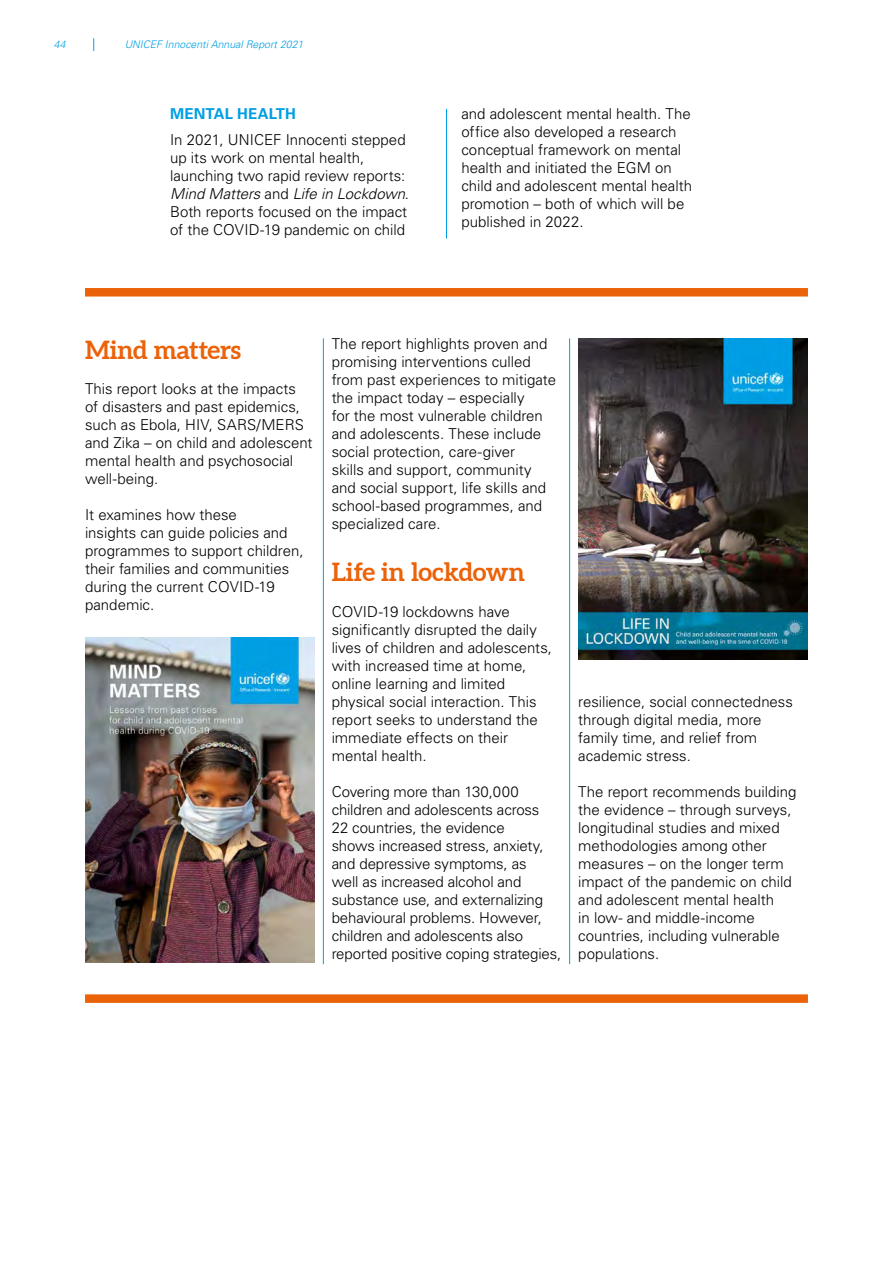
<style>
.page{position:relative;width:893px;height:1263px;background:#fff}
.page>*{position:absolute;margin:0;border:0;box-sizing:border-box;transform-origin:0 0}
.t1{font:700 25.5px "Aleo";letter-spacing:-.005em;color:#eb6209}
.t2{font:300 15px/18px "Univers LT Pro 45";color:#000}
.t3{font:700 15px "Univers LT Pro 65";letter-spacing:.01em;color:#009fe3}
.t4{font:italic 300 10.5px "Univers LT Pro 45";color:#009fe3}
.s1{font-style:italic}
</style>
<div class="page">
<svg style="left:93px;top:38px;width:1px;height:13px"></svg>
<hr style="left:446px;top:109px;width:1px;height:130px;background:#009fe3">
<div style="left:85px;top:994px;width:723px;height:9px;background:#eb6209"></div>
<div style="left:85px;top:288px;width:723px;height:9px;background:#eb6209"></div>
<img style="left:85px;top:638px;width:230px;height:324px">
<img style="left:578px;top:338px;width:230px;height:322px">
<hr style="left:323px;top:338px;width:1px;height:626px;background:#009fe3">
<hr style="left:569px;top:338px;width:1px;height:626px;background:#009fe3">
<p class="t4" style="left:54px;top:38px;width:13px">44</p>
<p class="t4" style="left:125px;top:38px;width:180px">UNICEF Innocenti Annual Report 2021</p>
<p class="t3" style="left:170px;top:105px;width:128px">MENTAL HEALTH</p>
<p class="t2" style="left:170px;top:131px;width:240px">In 2021, UNICEF Innocenti stepped up its work on mental health, launching two rapid review reports:<br><span class="s1">Mind Matters</span> and <span class="s1">Life in Lockdown</span>.<br>Both reports focused on the impact of the COVID-19 pandemic on child</p>
<p class="t2" style="left:461px;top:105px;width:232px">and adolescent mental health. The office also developed a research conceptual framework on mental health and initiated the EGM on child and adolescent mental health promotion – both of which will be published in 2022.</p>
<h1 class="t1" style="left:85px;top:334px;width:158px">Mind matters</h1>
<p class="t2" style="left:85px;top:380px;width:229px">This report looks at the impacts of disasters and past epidemics, such as Ebola, HIV, SARS/MERS and Zika – on child and adolescent mental health and psychosocial well-being.</p>
<p class="t2" style="left:85px;top:506px;width:220px">It examines how these<br>insights can guide policies and programmes to support children, their families and communities during the current COVID-19 pandemic.</p>
<p class="t2" style="left:332px;top:335px;width:226px">The report highlights proven and promising interventions culled from past experiences to mitigate the impact today – especially<br>for the most vulnerable children and adolescents. These include social protection, care-giver<br>skills and support, community and social support, life skills and school-based programmes, and specialized care.</p>
<h1 class="t1" style="left:332px;top:556px;width:195px">Life in lockdown</h1>
<p class="t2" style="left:332px;top:602px;width:222px">COVID-19 lockdowns have significantly disrupted the daily lives of children and adolescents, with increased time at home, online learning and limited physical social interaction. This report seeks to understand the immediate effects on their mental health.</p>
<p class="t2" style="left:332px;top:782px;width:231px">Covering more than 130,000 children and adolescents across<br>22 countries, the evidence<br>shows increased stress, anxiety, and depressive symptoms, as<br>well as increased alcohol and substance use, and externalizing behavioural problems. However, children and adolescents also reported positive coping strategies,</p>
<p class="t2" style="left:578px;top:692px;width:216px">resilience, social connectedness through digital media, more family time, and relief from academic stress.</p>
<p class="t2" style="left:578px;top:782px;width:220px">The report recommends building the evidence – through surveys, longitudinal studies and mixed methodologies among other measures – on the longer term impact of the pandemic on child and adolescent mental health<br>in low- and middle-income countries, including vulnerable populations.</p>
</div>
